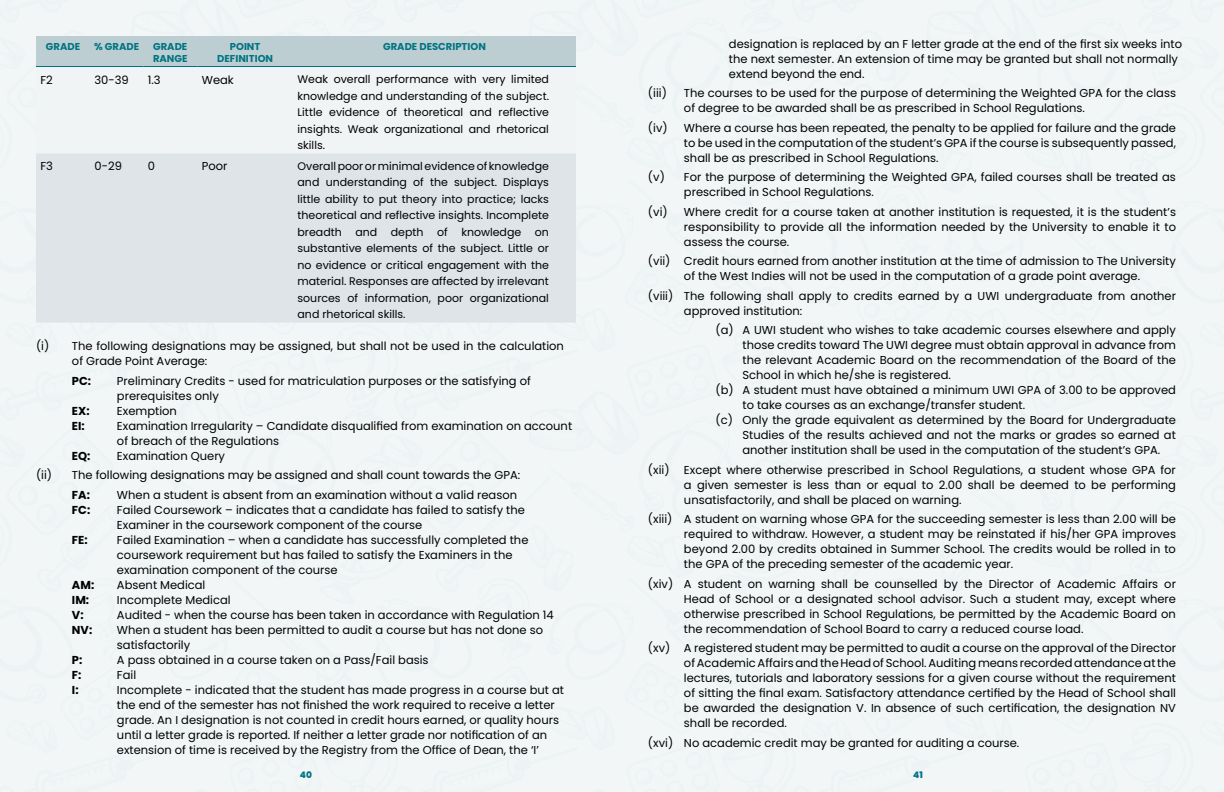
<style>
.page{position:relative;width:1224px;height:792px;background:#fff}
.page>*{position:absolute;margin:0;border:0;box-sizing:border-box;transform-origin:0 0}
.t1{font:11.5px/15px "Poppins";color:#000}
.t2{font:700 11.5px "Poppins";color:#000}
.t3{font:11px/16.5px "Poppins";color:#000;text-align:justify}
.t4{font:700 10px/12px "Poppins";color:#007482}
.t5{font:800 9px "Poppins";color:#007482}
</style>
<div class="page">
<div style="left:36px;top:36px;width:540px;height:30px;background:#bcced1"></div>
<div style="left:36px;top:67px;width:540px;height:87px;background:#f1f4f5"></div>
<div style="left:36px;top:154px;width:540px;height:169px;background:#dee4e8"></div>
<hr style="left:36px;top:66px;width:54px;height:1px;background:#007482">
<hr style="left:90px;top:66px;width:53px;height:1px;background:#007482">
<hr style="left:143px;top:66px;width:54px;height:1px;background:#007482">
<hr style="left:197px;top:66px;width:96px;height:1px;background:#007482">
<hr style="left:293px;top:66px;width:283px;height:1px;background:#007482">
<p class="t4" style="left:46px;top:41px;width:36px">GRADE</p>
<p class="t4" style="left:94px;top:41px;width:47px">% GRADE</p>
<p class="t4" style="left:153px;top:41px;width:36px">GRADE<br>RANGE</p>
<p class="t4" style="left:217px;top:41px;width:57px;text-align:center">POINT<br>DEFINITION</p>
<p class="t4" style="left:383px;top:41px;width:104px">GRADE DESCRIPTION</p>
<p class="t1" style="left:40px;top:72px;width:14px">F2</p>
<p class="t1" style="left:95px;top:72px;width:36px">30-39</p>
<p class="t1" style="left:148px;top:72px;width:14px">1.3</p>
<p class="t1" style="left:202px;top:72px;width:34px">Weak</p>
<p class="t3" style="left:298px;top:71px;width:253px">Weak overall performance with very limited knowledge and understanding of the subject.<br>Little evidence of theoretical and reflective insights. Weak organizational and rhetorical skills.</p>
<p class="t1" style="left:40px;top:159px;width:14px">F3</p>
<p class="t1" style="left:95px;top:159px;width:29px">0-29</p>
<p class="t1" style="left:148px;top:159px;width:9px">0</p>
<p class="t1" style="left:202px;top:159px;width:27px">Poor</p>
<p class="t3" style="left:298px;top:158px;width:253px">Overall poor or minimal evidence of knowledge and understanding of the subject. Displays little ability to put theory into practice; lacks theoretical and reflective insights. Incomplete breadth and depth of knowledge on substantive elements of the subject. Little or no evidence or critical engagement with the material. Responses are affected by irrelevant sources of information, poor organizational and rhetorical skills.</p>
<p class="t1" style="left:72px;top:339px;width:494px;text-indent:-36px">(i) The following designations may be assigned, but shall not be used in the calculation of Grade Point Average:</p>
<p class="t2" style="left:72px;top:374px;width:21px">PC:</p>
<p class="t1" style="left:117px;top:373px;width:415px">Preliminary Credits - used for matriculation purposes or the satisfying of prerequisites only</p>
<p class="t2" style="left:72px;top:404px;width:19px">EX:</p>
<p class="t1" style="left:117px;top:403px;width:61px">Exemption</p>
<p class="t2" style="left:72px;top:419px;width:14px">EI:</p>
<p class="t1" style="left:117px;top:418px;width:457px">Examination Irregularity – Candidate disqualified from examination on account of breach of the Regulations</p>
<p class="t2" style="left:72px;top:449px;width:20px">EQ:</p>
<p class="t1" style="left:36px;top:446px;width:486px;line-height:19.5px;text-indent:81px">Examination Query<br>(ii) The following designations may be assigned and shall count towards the GPA:</p>
<p class="t2" style="left:72px;top:488px;width:20px">FA:</p>
<p class="t1" style="left:117px;top:487px;width:402px">When a student is absent from an examination without a valid reason</p>
<p class="t2" style="left:72px;top:503px;width:20px">FC:</p>
<p class="t1" style="left:117px;top:502px;width:409px">Failed Coursework – indicates that a candidate has failed to satisfy the<br>Examiner in the coursework component of the course</p>
<p class="t2" style="left:72px;top:533px;width:17px">FE:</p>
<p class="t1" style="left:117px;top:532px;width:413px">Failed Examination – when a candidate has successfully completed the coursework requirement but has failed to satisfy the Examiners in the examination component of the course</p>
<p class="t2" style="left:72px;top:578px;width:24px">AM:</p>
<p class="t1" style="left:117px;top:577px;width:90px">Absent Medical</p>
<p class="t2" style="left:72px;top:593px;width:19px">IM:</p>
<p class="t1" style="left:117px;top:592px;width:115px">Incomplete Medical</p>
<p class="t2" style="left:72px;top:608px;width:13px">V:</p>
<p class="t1" style="left:117px;top:607px;width:438px">Audited - when the course has been taken in accordance with Regulation 14</p>
<p class="t2" style="left:72px;top:623px;width:22px">NV:</p>
<p class="t1" style="left:117px;top:622px;width:428px">When a student has been permitted to audit a course but has not done so satisfactorily</p>
<p class="t2" style="left:72px;top:653px;width:12px">P:</p>
<p class="t1" style="left:117px;top:652px;width:313px">A pass obtained in a course taken on a Pass/Fail basis</p>
<p class="t2" style="left:72px;top:668px;width:11px">F:</p>
<p class="t1" style="left:117px;top:667px;width:21px">Fail</p>
<p class="t2" style="left:72px;top:683px;width:8px">I:</p>
<p class="t1" style="left:117px;top:682px;width:449px">Incomplete - indicated that the student has made progress in a course but at the end of the semester has not finished the work required to receive a letter grade. An I designation is not counted in credit hours earned, or quality hours until a letter grade is reported. If neither a letter grade nor notification of an extension of time is received by the Registry from the Office of Dean, the ‘I’</p>
<p class="t1" style="left:729px;top:37px;width:455px">designation is replaced by an F letter grade at the end of the first six weeks into the next semester. An extension of time may be granted but shall not normally extend beyond the end.</p>
<p class="t1" style="left:648px;top:86px;width:20px">(iii)</p>
<p class="t1" style="left:684px;top:86px;width:494px">The courses to be used for the purpose of determining the Weighted GPA for the class of degree to be awarded shall be as prescribed in School Regulations.</p>
<p class="t1" style="left:684px;top:121px;width:494px;text-align:justify;text-indent:-36px">(iv) Where a course has been repeated, the penalty to be applied for failure and the grade to be used in the computation of the student’s GPA if the course is subsequently passed, shall be as prescribed in School Regulations.</p>
<p class="t1" style="left:684px;top:170px;width:493px;text-indent:-36px">(v) For the purpose of determining the Weighted GPA, failed courses shall be treated as prescribed in School Regulations.</p>
<p class="t1" style="left:684px;top:205px;width:494px;text-align:justify;text-indent:-36px">(vi) Where credit for a course taken at another institution is requested, it is the student’s responsibility to provide all the information needed by the University to enable it to assess the course.</p>
<p class="t1" style="left:648px;top:254px;width:529px;text-align:center">(vii) Credit hours earned from another institution at the time of admission to The University of the West Indies will not be used in the computation of a grade point average.</p>
<p class="t1" style="left:684px;top:289px;width:494px;text-indent:-36px">(viii) The following shall apply to credits earned by a UWI undergraduate from another approved institution:</p>
<p class="t1" style="left:715px;top:323px;width:462px">(a) A UWI student who wishes to take academic courses elsewhere and apply</p>
<p class="t1" style="left:742px;top:338px;width:435px">those credits toward The UWI degree must obtain approval in advance from</p>
<p class="t1" style="left:742px;top:353px;width:435px">the relevant Academic Board on the recommendation of the Board of the</p>
<p class="t1" style="left:742px;top:368px;width:210px">School in which he/she is registered.</p>
<p class="t1" style="left:715px;top:383px;width:462px">(b) A student must have obtained a minimum UWI GPA of 3.00 to be approved</p>
<p class="t1" style="left:742px;top:398px;width:284px">to take courses as an exchange/transfer student.</p>
<p class="t1" style="left:715px;top:413px;width:462px">(c) Only the grade equivalent as determined by the Board for Undergraduate</p>
<p class="t1" style="left:742px;top:428px;width:435px">Studies of the results achieved and not the marks or grades so earned at</p>
<p class="t1" style="left:742px;top:443px;width:419px">another institution shall be used in the computation of the student’s GPA.</p>
<p class="t1" style="left:648px;top:462px;width:23px">(xii)</p>
<p class="t1" style="left:684px;top:462px;width:493px;text-align:justify">Except where otherwise prescribed in School Regulations, a student whose GPA for a given semester is less than or equal to 2.00 shall be deemed to be performing unsatisfactorily, and shall be placed on warning.</p>
<p class="t1" style="left:684px;top:512px;width:494px;text-align:justify;text-indent:-36px">(xiii) A student on warning whose GPA for the succeeding semester is less than 2.00 will be required to withdraw. However, a student may be reinstated if his/her GPA improves beyond 2.00 by credits obtained in Summer School. The credits would be rolled in to the GPA of the preceding semester of the academic year.</p>
<p class="t1" style="left:684px;top:576px;width:494px;text-align:justify;text-indent:-36px">(xiv) A student on warning shall be counselled by the Director of Academic Affairs or Head of School or a designated school advisor. Such a student may, except where otherwise prescribed in School Regulations, be permitted by the Academic Board on the recommendation of School Board to carry a reduced course load.</p>
<p class="t1" style="left:684px;top:641px;width:494px;text-align:justify;text-indent:-36px">(xv) A registered student may be permitted to audit a course on the approval of the Director of Academic Affairs and the Head of School. Auditing means recorded attendance at the lectures, tutorials and laboratory sessions for a given course without the requirement of sitting the final exam. Satisfactory attendance certified by the Head of School shall be awarded the designation V. In absence of such certification, the designation NV shall be recorded.</p>
<p class="t1" style="left:648px;top:735px;width:373px">(xvi) No academic credit may be granted for auditing a course.</p>
<p class="t5" style="left:300px;top:770px;width:14px">40</p>
<p class="t5" style="left:913px;top:770px;width:11px">41</p>
</div>
